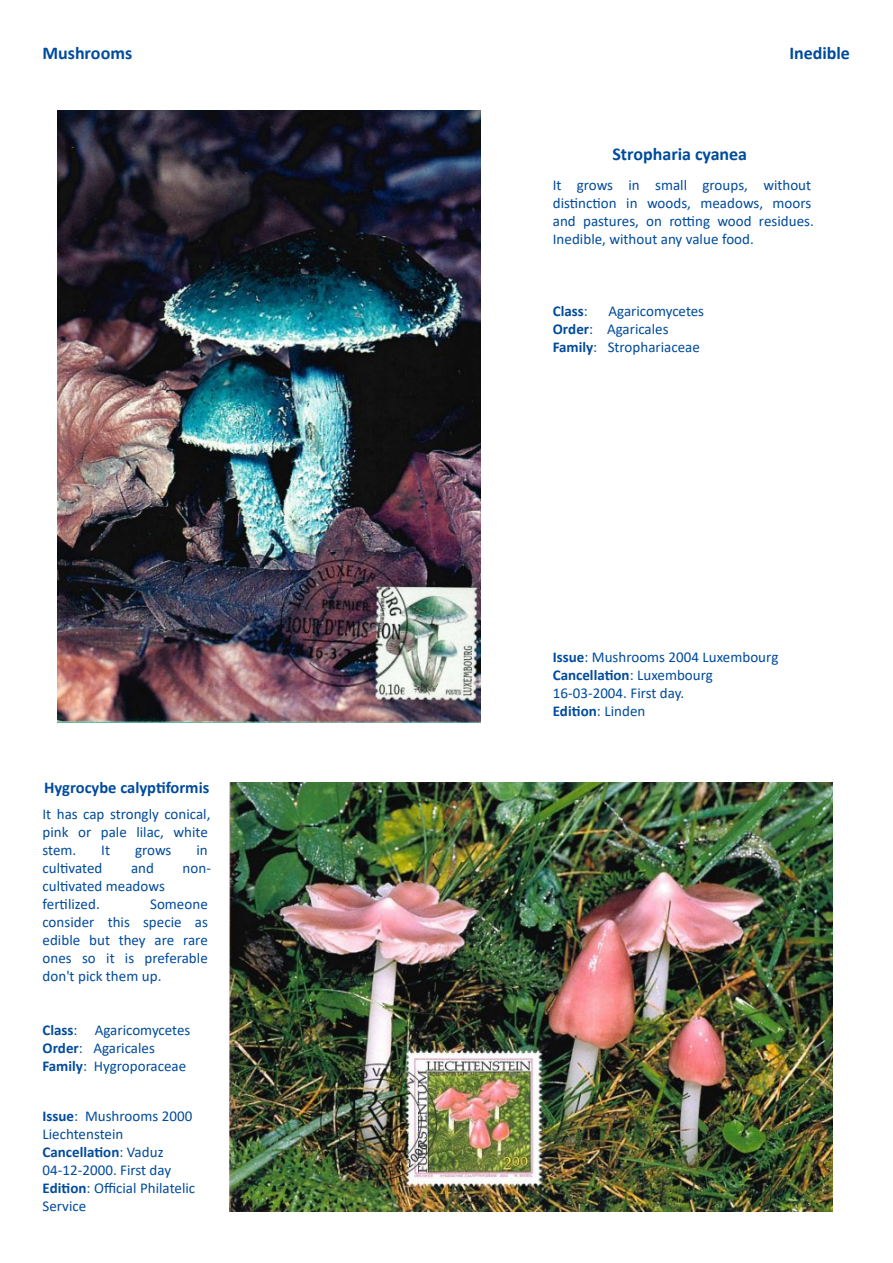
<style>
.page{position:relative;width:893px;height:1263px;background:#fff}
.page>*{position:absolute;margin:0;border:0;box-sizing:border-box;transform-origin:0 0}
.t1{font:700 18px "Calibri";letter-spacing:-.005em;color:#004b9c}
.t2{font:700 16.5px "Calibri";color:#004b9c}
.t3{font:15px/18px "Calibri";color:#004b9c}
.t4{font:700 15px "Calibri";color:#004b9c}
.s1{font-weight:400}
.s2{font-weight:700}
</style>
<div class="page">
<img style="left:230px;top:782px;width:603px;height:430px">
<img style="left:57px;top:111px;width:423px;height:612px">
<p class="t1" style="left:42px;top:46px;width:91px">Mushrooms</p>
<p class="t1" style="left:789px;top:46px;width:62px">Inedible</p>
<p class="t1" style="left:612px;top:146px;width:136px">Stropharia cyanea</p>
<p class="t3" style="left:553px;top:177px;width:263px">It grows in small groups, without distinction in woods, meadows, moors and pastures, on rotting wood residues.<br>Inedible, without any value food.</p>
<p class="t4" style="left:553px;top:305px;width:37px">Class<span class="s1">:</span></p>
<p class="t3" style="left:553px;top:303px;width:153px;text-indent:56px">Agaricomycetes<br><span class="s2">Order</span>: Agaricales<br><span class="s2">Family</span>: Strophariaceae</p>
<p class="t2" style="left:44px;top:780px;width:166px">Hygrocybe calyptiformis</p>
<p class="t3" style="left:42px;top:806px;width:169px">It has cap strongly conical, pink or pale lilac, white stem.</p>
<p class="t3" style="left:101px;top:842px;width:10px">It</p>
<p class="t3" style="left:135px;top:842px;width:38px">grows</p>
<p class="t3" style="left:196px;top:842px;width:13px">in</p>
<p class="t3" style="left:42px;top:860px;width:61px">cultivated</p>
<p class="t3" style="left:131px;top:860px;width:25px">and</p>
<p class="t3" style="left:183px;top:860px;width:30px">non‐</p>
<p class="t3" style="left:42px;top:878px;width:124px">cultivated meadows fertilized.</p>
<p class="t3" style="left:42px;top:896px;width:167px;text-align:justify;text-indent:108px">Someone consider this specie as edible but they are rare ones so it is preferable don't pick them up.</p>
<p class="t3" style="left:42px;top:1022px;width:149px"><span class="s2">Class</span>: Agaricomycetes<br><span class="s2">Order</span>: Agaricales<br><span class="s2">Family</span>: Hygroporaceae</p>
<p class="t3" style="left:42px;top:1108px;width:154px"><span class="s2">Issue</span>: Mushrooms 2000<br>Liechtenstein<br><span class="s2">Cancellation</span>: Vaduz<br>04‐12‐2000. First day<br><span class="s2">Edition</span>: Official Philatelic<br>Service</p>
<p class="t3" style="left:553px;top:649px;width:227px"><span class="s2">Issue</span>: Mushrooms 2004 Luxembourg<br><span class="s2">Cancellation</span>: Luxembourg<br>16‐03‐2004. First day.<br><span class="s2">Edition</span>: Linden</p>
</div>
